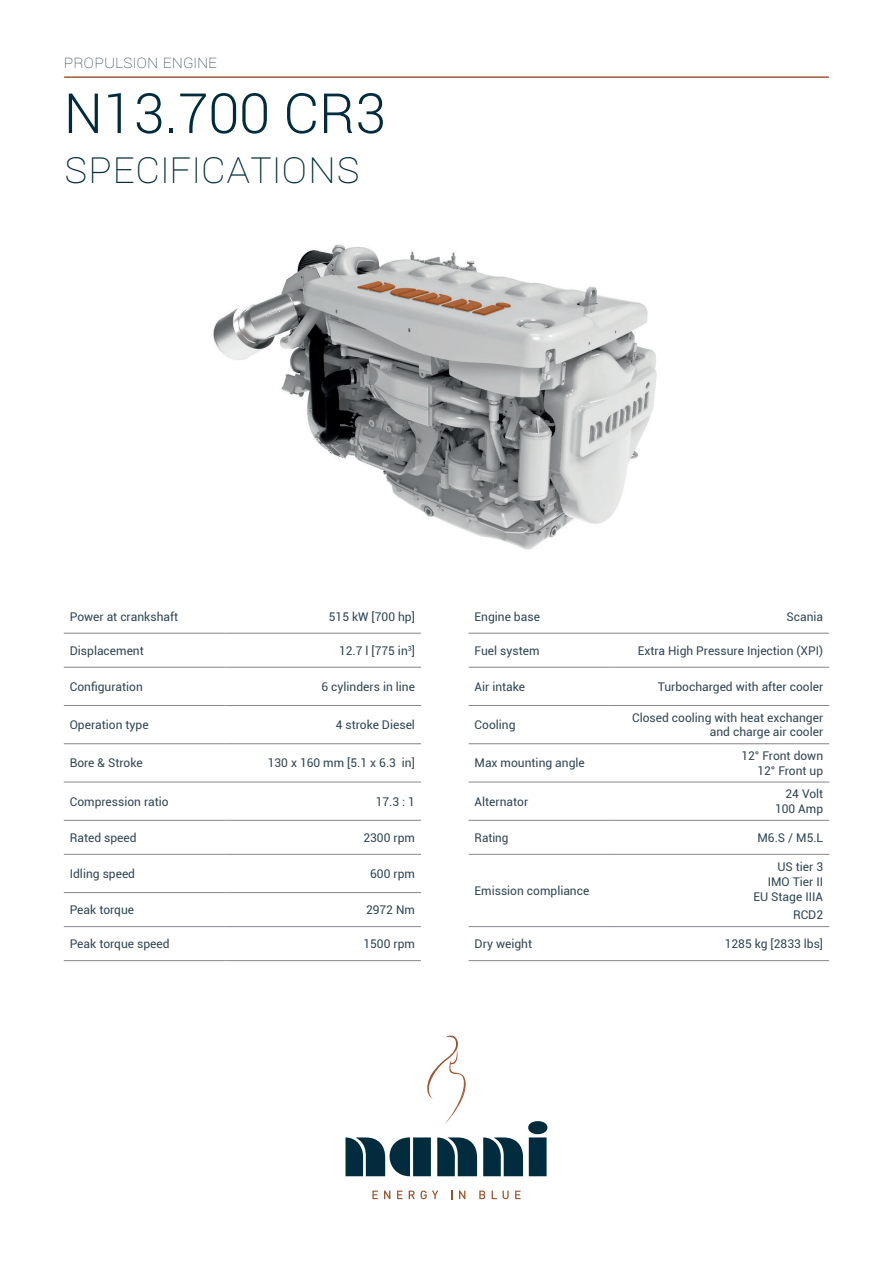
<style>
.page{position:relative;width:893px;height:1263px;background:#fff}
.page>*{position:absolute;margin:0;border:0;box-sizing:border-box;transform-origin:0 0}
.t1{font:300 55.5px "Roboto";color:#002c3d}
.t2{font:100 45px "Roboto";color:#002c3d}
.t3{font:100 18px "Roboto";color:#2f4554}
.t4{font:12px/15.3px "Roboto";color:#2f4554;text-align:right}
</style>
<div class="page">
<hr style="left:65px;top:76px;width:763px;height:2px;background:#9b5c41">
<svg style="left:345px;top:1137px;width:86px;height:39px"></svg>
<svg style="left:437px;top:1137px;width:40px;height:39px;background:#254b59"></svg>
<svg style="left:483px;top:1121px;width:65px;height:55px"></svg>
<svg style="left:372px;top:1190px;width:6px;height:9px"></svg>
<svg style="left:384px;top:1190px;width:6px;height:9px"></svg>
<svg style="left:397px;top:1190px;width:5px;height:9px"></svg>
<svg style="left:409px;top:1190px;width:6px;height:9px"></svg>
<svg style="left:421px;top:1190px;width:17px;height:9px"></svg>
<svg style="left:459px;top:1190px;width:6px;height:9px"></svg>
<svg style="left:479px;top:1190px;width:6px;height:9px"></svg>
<svg style="left:492px;top:1190px;width:17px;height:9px"></svg>
<svg style="left:515px;top:1190px;width:6px;height:9px"></svg>
<img style="left:427px;top:1035px;width:39px;height:90px">
<hr style="left:64px;top:633px;width:161px;height:1px;background:#86858b">
<hr style="left:225px;top:633px;width:196px;height:1px;background:#86858b">
<hr style="left:64px;top:667px;width:161px;height:1px;background:#86858b">
<hr style="left:225px;top:667px;width:196px;height:1px;background:#86858b">
<hr style="left:64px;top:705px;width:161px;height:1px;background:#86858b">
<hr style="left:225px;top:705px;width:196px;height:1px;background:#86858b">
<hr style="left:64px;top:743px;width:161px;height:1px;background:#86858b">
<hr style="left:225px;top:743px;width:196px;height:1px;background:#86858b">
<hr style="left:64px;top:782px;width:161px;height:1px;background:#86858b">
<hr style="left:225px;top:782px;width:196px;height:1px;background:#86858b">
<hr style="left:64px;top:820px;width:161px;height:1px;background:#86858b">
<hr style="left:225px;top:820px;width:196px;height:1px;background:#86858b">
<hr style="left:64px;top:854px;width:161px;height:1px;background:#86858b">
<hr style="left:225px;top:854px;width:196px;height:1px;background:#86858b">
<hr style="left:469px;top:854px;width:140px;height:1px;background:#86858b">
<hr style="left:609px;top:854px;width:220px;height:1px;background:#86858b">
<hr style="left:64px;top:892px;width:161px;height:1px;background:#86858b">
<hr style="left:225px;top:892px;width:196px;height:1px;background:#86858b">
<hr style="left:64px;top:926px;width:161px;height:1px;background:#86858b">
<hr style="left:225px;top:926px;width:196px;height:1px;background:#86858b">
<hr style="left:469px;top:926px;width:140px;height:1px;background:#86858b">
<hr style="left:609px;top:926px;width:220px;height:1px;background:#86858b">
<hr style="left:64px;top:960px;width:161px;height:1px;background:#86858b">
<hr style="left:225px;top:960px;width:196px;height:1px;background:#86858b">
<hr style="left:469px;top:960px;width:140px;height:1px;background:#86858b">
<hr style="left:609px;top:960px;width:220px;height:1px;background:#86858b">
<hr style="left:469px;top:633px;width:140px;height:1px;background:#86858b">
<hr style="left:609px;top:633px;width:220px;height:1px;background:#86858b">
<hr style="left:469px;top:667px;width:140px;height:1px;background:#86858b">
<hr style="left:609px;top:667px;width:220px;height:1px;background:#86858b">
<hr style="left:469px;top:705px;width:140px;height:1px;background:#86858b">
<hr style="left:609px;top:705px;width:220px;height:1px;background:#86858b">
<hr style="left:469px;top:743px;width:140px;height:1px;background:#86858b">
<hr style="left:609px;top:743px;width:220px;height:1px;background:#86858b">
<hr style="left:469px;top:782px;width:140px;height:1px;background:#86858b">
<hr style="left:609px;top:782px;width:220px;height:1px;background:#86858b">
<hr style="left:469px;top:820px;width:140px;height:1px;background:#86858b">
<hr style="left:609px;top:820px;width:220px;height:1px;background:#86858b">
<img style="left:213px;top:244px;width:444px;height:306px">
<h3 class="t3" style="left:64px;top:49px;width:155px">PROPULSION ENGINE</h3>
<h1 class="t1" style="left:64px;top:75px;width:324px">N13.700 CR3</h1>
<h2 class="t2" style="left:64px;top:135px;width:298px">SPECIFICATIONS</h2>
<p class="t4" style="left:70px;top:608px;width:110px">Power at crankshaft</p>
<p class="t4" style="left:329px;top:608px;width:88px">515 kW [700 hp]</p>
<p class="t4" style="left:475px;top:608px;width:67px">Engine base</p>
<p class="t4" style="left:786px;top:608px;width:38px">Scania</p>
<p class="t4" style="left:70px;top:642px;width:76px">Displacement</p>
<p class="t4" style="left:339px;top:642px;width:77px">12.7 l [775 in<sup>3</sup>]</p>
<p class="t4" style="left:475px;top:642px;width:66px">Fuel system</p>
<p class="t4" style="left:638px;top:642px;width:187px">Extra High Pressure Injection (XPI)</p>
<p class="t4" style="left:70px;top:678px;width:75px">Configuration</p>
<p class="t4" style="left:321px;top:678px;width:95px">6 cylinders in line</p>
<p class="t4" style="left:475px;top:678px;width:52px">Air intake</p>
<p class="t4" style="left:658px;top:678px;width:167px">Turbocharged with after cooler</p>
<p class="t4" style="left:70px;top:717px;width:80px">Operation type</p>
<p class="t4" style="left:336px;top:717px;width:81px">4 stroke Diesel</p>
<p class="t4" style="left:475px;top:717px;width:42px">Cooling</p>
<p class="t4" style="left:632px;top:710px;width:193px;line-height:14.4px">Closed cooling with heat exchanger and charge air cooler</p>
<p class="t4" style="left:70px;top:755px;width:74px">Bore &amp; Stroke</p>
<p class="t4" style="left:268px;top:755px;width:149px">130 x 160 mm [5.1 x 6.3 in]</p>
<p class="t4" style="left:475px;top:755px;width:112px">Max mounting angle</p>
<p class="t4" style="left:741px;top:747px;width:83px">12° Front down<br>12° Front up</p>
<p class="t4" style="left:70px;top:793px;width:100px">Compression ratio</p>
<p class="t4" style="left:376px;top:793px;width:41px">17.3 : 1</p>
<p class="t4" style="left:475px;top:793px;width:55px">Alternator</p>
<p class="t4" style="left:775px;top:786px;width:50px">24 Volt<br>100 Amp</p>
<p class="t4" style="left:70px;top:829px;width:68px">Rated speed</p>
<p class="t4" style="left:363px;top:829px;width:53px">2300 rpm</p>
<p class="t4" style="left:475px;top:829px;width:35px">Rating</p>
<p class="t4" style="left:757px;top:829px;width:67px">M6.S / M5.L</p>
<p class="t4" style="left:70px;top:865px;width:67px">Idling speed</p>
<p class="t4" style="left:370px;top:865px;width:46px">600 rpm</p>
<p class="t4" style="left:475px;top:883px;width:116px">Emission compliance</p>
<p class="t4" style="left:753px;top:858px;width:71px">US tier 3<br>IMO Tier II<br>EU Stage IIIA</p>
<p class="t4" style="left:793px;top:907px;width:32px">RCD2</p>
<p class="t4" style="left:70px;top:902px;width:66px">Peak torque</p>
<p class="t4" style="left:366px;top:902px;width:50px">2972 Nm</p>
<p class="t4" style="left:70px;top:936px;width:101px">Peak torque speed</p>
<p class="t4" style="left:363px;top:936px;width:53px">1500 rpm</p>
<p class="t4" style="left:475px;top:936px;width:59px">Dry weight</p>
<p class="t4" style="left:725px;top:936px;width:100px">1285 kg [2833 lbs]</p>
</div>
